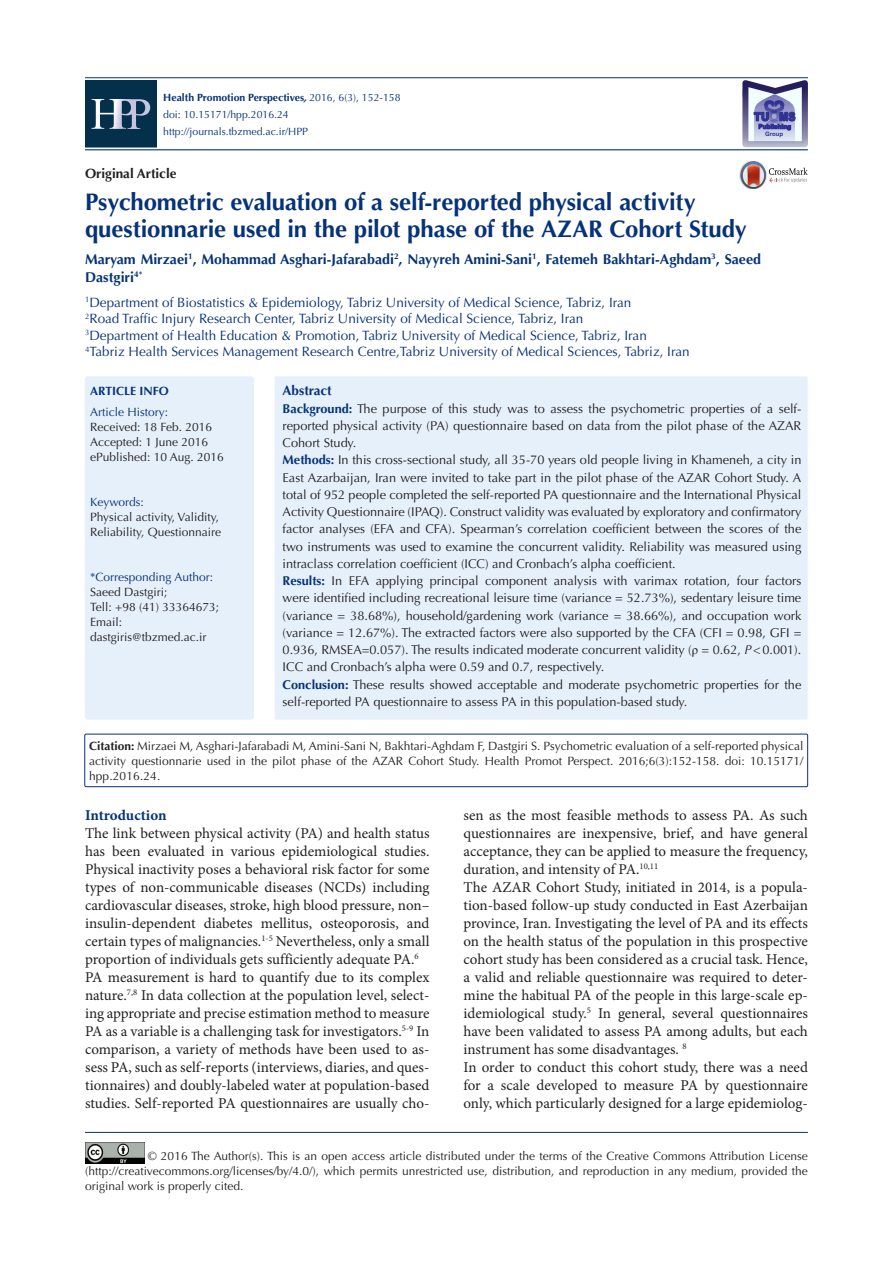
<style>
.page{position:relative;width:893px;height:1263px;background:#fff}
.page>*{position:absolute;margin:0;border:0;box-sizing:border-box;transform-origin:0 0}
.t1{font:700 24px/27px "Optima LT Std";letter-spacing:-.005em;color:#053278}
.t2{font:15px/18px "Minion Pro";color:#231f20;text-align:justify}
.t3{font:700 15px "Minion Pro";letter-spacing:-.005em;color:#053278}
.t4{font:700 14.25px/18px "Optima LT Std";color:#053278}
.t5{font:13.5px "Optima LT Std";color:#053278}
.t6{font:700 13.5px "Optima LT Std";color:#231f20}
.t7{font:700 13.5px "Optima LT Std";color:#053278}
.t8{font:12.75px/17.2px "Optima LT Std";color:#231f20;text-align:justify}
.corresponding{font:12px/15px "Optima LT Std";color:#231f20;text-align:justify}
.t9{font:12px "Optima LT Std";color:#053278}
.t10{font:700 12px "Optima LT Std";color:#053278}
.t11{font:900 12px "Arial";color:#2e3092;scale:.82 1}
.t12{font:10.5px/16.8px "Optima LT Std";color:#053278}
.t13{font:700 10.5px "Optima LT Std";color:#053278}
.t14{font:700 6px "Arial";color:#2e3092}
.s1{font-style:italic}
.s2{font-weight:400}
.s3{font-weight:700;color:#053278}
.s4{font-family:"Times New Roman"}
.s5{font-weight:700}
</style>
<div class="page">
<hr style="left:85px;top:149px;width:723px;height:1px;background:#053278">
<hr style="left:85px;top:77px;width:723px;height:1px;background:#053278">
<hr style="left:85px;top:1132px;width:723px;height:1px;background:#053278">
<img style="left:85px;top:1143px;width:59px;height:20px">
<img style="left:739px;top:169px;width:2px;height:13px">
<svg style="left:741px;top:161px;width:67px;height:28px"></svg>
<svg style="left:742px;top:80px;width:66px;height:67px"></svg>
<div style="left:275px;top:376px;width:533px;height:344px;background:#e6f0fa"></div>
<div style="left:85px;top:376px;width:169px;height:344px;background:#e6f0fa;border-radius:3px"></div>
<div style="left:85px;top:734px;width:723px;height:53px;border:1px solid #053278"></div>
<div style="left:85px;top:80px;width:71px;height:67px;background:#05304c"></div>
<svg style="left:92px;top:97px;width:20px;height:32px"></svg>
<svg style="left:112px;top:97px;width:16px;height:32px"></svg>
<svg style="left:128px;top:97px;width:24px;height:33px"></svg>
<p class="t13" style="left:163px;top:91px;width:239px">Health Promotion Perspectives<span class="s1">,</span> <span class="s2">2016, 6(3), 152-158</span></p>
<p class="t12" style="left:163px;top:106px;width:146px">doi: 10.15171/hpp.2016.24 http://journals.tbzmed.ac.ir/HPP</p>
<p class="t6" style="left:85px;top:165px;width:93px">Original Article</p>
<p class="t11" style="left:754px;top:108px;width:52px">TU MS</p>
<p class="t14" style="left:765px;top:129px;width:20px">Group</p>
<p class="t1" style="left:85px;top:189px;width:663px">Psychometric evaluation of a self-reported physical activity questionnarie used in the pilot phase of the AZAR Cohort Study</p>
<p class="t4" style="left:85px;top:250px;width:678px">Maryam Mirzaei<sup>1</sup>, Mohammad Asghari-Jafarabadi<sup>2</sup>, Nayyreh Amini-Sani<sup>1</sup>, Fatemeh Bakhtari-Aghdam<sup>3</sup>, Saeed<br>Dastgiri<sup>4*</sup></p>
<p class="t5" style="left:85px;top:294px;width:548px"><sup>1</sup>Department of Biostatistics &amp; Epidemiology, Tabriz University of Medical Science, Tabriz, Iran</p>
<p class="t5" style="left:85px;top:311px;width:500px"><sup>2</sup>Road Traffic Injury Research Center, Tabriz University of Medical Science, Tabriz, Iran</p>
<p class="t5" style="left:85px;top:327px;width:563px"><sup>3</sup>Department of Health Education &amp; Promotion, Tabriz University of Medical Science, Tabriz, Iran</p>
<p class="t5" style="left:85px;top:344px;width:606px"><sup>4</sup>Tabriz Health Services Management Research Centre,Tabriz University of Medical Sciences, Tabriz, Iran</p>
<p class="t10" style="left:90px;top:384px;width:80px">ARTICLE INFO</p>
<p class="t9" style="left:90px;top:404px;width:80px">Article History:</p>
<p class="corresponding" style="left:90px;top:419px;width:123px">Received: 18 Feb. 2016</p>
<p class="corresponding" style="left:90px;top:434px;width:119px">Accepted: 1 June 2016</p>
<p class="corresponding" style="left:90px;top:449px;width:135px">ePublished: 10 Aug. 2016</p>
<p class="t9" style="left:90px;top:494px;width:55px">Keywords:</p>
<p class="corresponding" style="left:90px;top:509px;width:132px">Physical activity, Validity,<br>Reliability, Questionnaire</p>
<p class="t9" style="left:90px;top:569px;width:124px">*Corresponding Author:</p>
<p class="corresponding" style="left:90px;top:584px;width:79px">Saeed Dastgiri;</p>
<p class="corresponding" style="left:90px;top:599px;width:130px">Tell: +98 (41) 33364673;</p>
<p class="corresponding" style="left:90px;top:614px;width:34px">Email:</p>
<p class="corresponding" style="left:90px;top:629px;width:118px">dastgiris@tbzmed.ac.ir</p>
<p class="t7" style="left:283px;top:383px;width:51px">Abstract</p>
<p class="t8" style="left:283px;top:400px;width:520px"><span class="s3">Background:</span> The purpose of this study was to assess the psychometric properties of a self&shy;reported physical activity (PA) questionnaire based on data from the pilot phase of the AZAR Cohort Study.</p>
<p class="t8" style="left:283px;top:451px;width:520px"><span class="s3">Methods:</span> In this cross-sectional study, all 35-70 years old people living in Khameneh, a city in East Azarbaijan, Iran were invited to take part in the pilot phase of the AZAR Cohort Study. A total of 952 people completed the self-reported PA questionnaire and the International Physical Activity Questionnaire (IPAQ). Construct validity was evaluated by exploratory and confirmatory factor analyses (EFA and CFA). Spearman’s correlation coefficient between the scores of the two instruments was used to examine the concurrent validity. Reliability was measured using intraclass correlation coefficient (ICC) and Cronbach’s alpha coefficient.</p>
<p class="t8" style="left:283px;top:572px;width:520px"><span class="s3">Results:</span> In EFA applying principal component analysis with varimax rotation, four factors were identified including recreational leisure time (variance = 52.73%), sedentary leisure time (variance = 38.68%), household/gardening work (variance = 38.66%), and occupation work (variance = 12.67%). The extracted factors were also supported by the CFA (CFI = 0.98, GFI = 0.936, RMSEA=0.057). The results indicated moderate concurrent validity (<span class="s4">ρ</span> = 0.62, <span class="s1">P</span>&lt;0.001).<br>ICC and Cronbach’s alpha were 0.59 and 0.7, respectively.</p>
<p class="t8" style="left:283px;top:676px;width:520px"><span class="s3">Conclusion:</span> These results showed acceptable and moderate psychometric properties for the self-reported PA questionnaire to assess PA in this population-based study.</p>
<p class="corresponding" style="left:89px;top:738px;width:716px"><span class="s5">Citation:</span> Mirzaei M, Asghari-Jafarabadi M, Amini-Sani N, Bakhtari-Aghdam F, Dastgiri S. Psychometric evaluation of a self-reported physical activity questionnarie used in the pilot phase of the AZAR Cohort Study. Health Promot Perspect. 2016;6(3):152-158. doi: 10.15171/ hpp.2016.24.</p>
<p class="t3" style="left:85px;top:804px;width:83px">Introduction</p>
<p class="t2" style="left:85px;top:824px;width:346px">The link between physical activity (PA) and health status has been evaluated in various epidemiological studies.<br>Physical inactivity poses a behavioral risk factor for some types of non-communicable diseases (NCDs) including cardiovascular diseases, stroke, high blood pressure, non– insulin-dependent diabetes mellitus, osteoporosis, and certain types of malignancies.<sup>1-5</sup> Nevertheless, only a small proportion of individuals gets sufficiently adequate PA.<sup>6</sup></p>
<p class="t2" style="left:85px;top:968px;width:346px">PA measurement is hard to quantify due to its complex nature.<sup>7,8</sup> In data collection at the population level, select&shy;ing appropriate and precise estimation method to measure PA as a variable is a challenging task for investigators.<sup>5-9</sup> In comparison, a variety of methods have been used to as&shy;sess PA, such as self-reports (interviews, diaries, and ques&shy;tionnaires) and doubly-labeled water at population-based studies. Self-reported PA questionnaires are usually cho-</p>
<p class="t2" style="left:463px;top:806px;width:346px">sen as the most feasible methods to assess PA. As such questionnaires are inexpensive, brief, and have general acceptance, they can be applied to measure the frequency, duration, and intensity of PA.<sup>10,11</sup></p>
<p class="t2" style="left:463px;top:878px;width:346px">The AZAR Cohort Study, initiated in 2014, is a popula&shy;tion-based follow-up study conducted in East Azerbaijan province, Iran. Investigating the level of PA and its effects on the health status of the population in this prospective cohort study has been considered as a crucial task. Hence, a valid and reliable questionnaire was required to deter&shy;mine the habitual PA of the people in this large-scale ep&shy;idemiological study.<sup>5</sup> In general, several questionnaires have been validated to assess PA among adults, but each instrument has some disadvantages. <sup>8</sup></p>
<p class="t2" style="left:463px;top:1058px;width:346px">In order to conduct this cohort study, there was a need for a scale developed to measure PA by questionnaire only, which particularly designed for a large epidemiolog-</p>
<p class="corresponding" style="left:85px;top:1149px;width:724px;text-indent:63px">© 2016 The Author(s). This is an open access article distributed under the terms of the Creative Commons Attribution License (http://creativecommons.org/licenses/by/4.0/), which permits unrestricted use, distribution, and reproduction in any medium, provided the original work is properly cited.</p>
</div>
